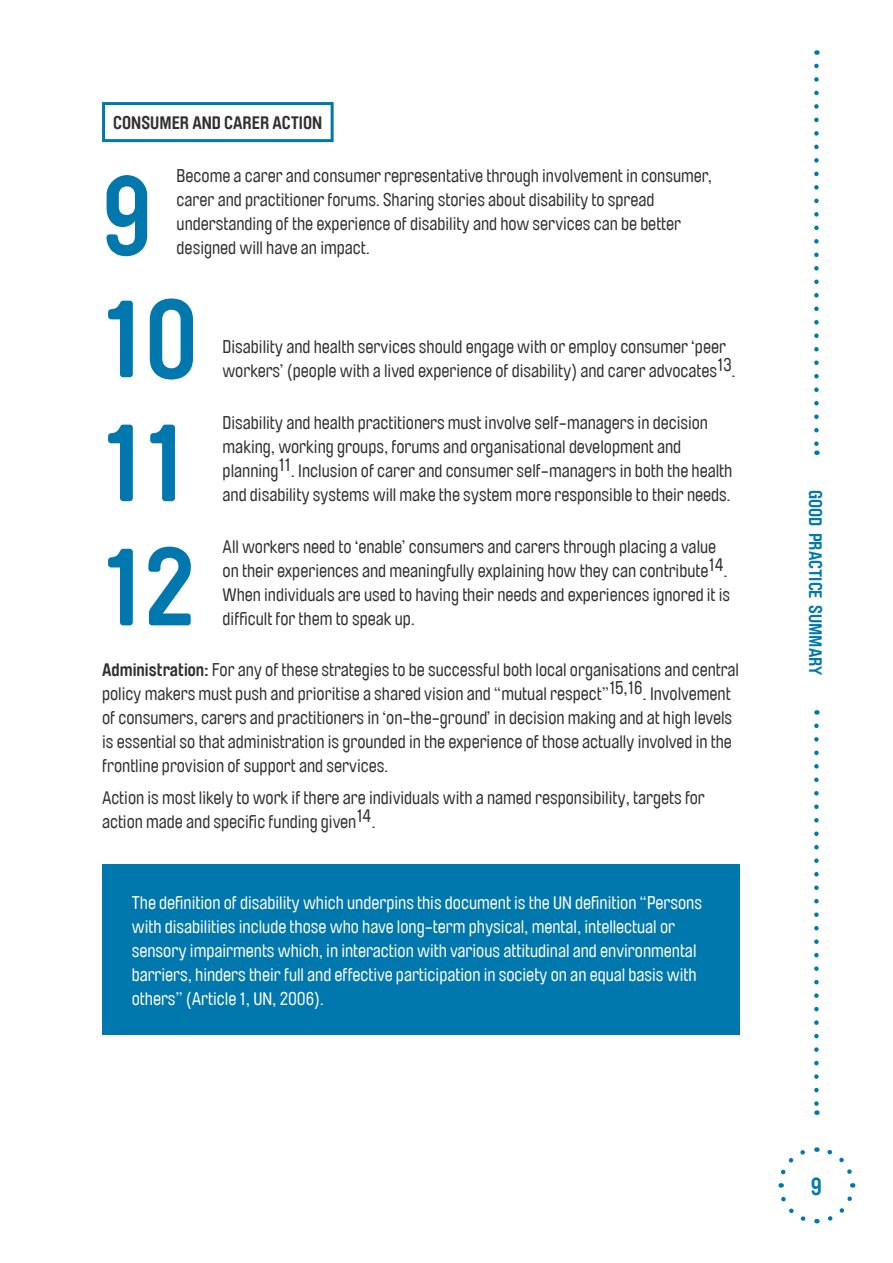
<style>
.page{position:relative;width:893px;height:1263px;background:#fff}
.page>*{position:absolute;margin:0;border:0;box-sizing:border-box;transform-origin:0 0}
.Paragraph_Style_1{font:700 108px "Brauer Neue";color:#0078ae}
.t1{font:700 24px "Brauer Neue";color:#0078ae}
.Paragraph_Style_1-2{font:18px/24px "Brauer Neue";color:#312f30}
.Paragraph_Style_1-3{font:18px/24px "Brauer Neue";color:#fff}
.Paragraph_Style_1-4{font:700 18px "Brauer Neue";color:#312f30}
.t2{font:700 18px "Brauer Neue";color:#0078ae}
.s1{font-weight:700}
</style>
<div class="page">
<svg style="left:828px;top:1183px;width:28px;height:38px"></svg>
<svg style="left:816px;top:1147px;width:36px;height:27px"></svg>
<svg style="left:778px;top:1150px;width:27px;height:37px"></svg>
<svg style="left:781px;top:1196px;width:36px;height:28px"></svg>
<svg style="left:814px;top:726px;width:5px;height:389px"></svg>
<svg style="left:814px;top:66px;width:5px;height:389px"></svg>
<div style="left:102px;top:864px;width:638px;height:170px;background:#0078ae"></div>
<div style="left:102px;top:102px;width:232px;height:40px;border:3px solid #0078ae"></div>
<p class="Paragraph_Style_1-4" style="left:113px;top:113px;width:211px">CONSUMER AND CARER ACTION</p>
<p class="Paragraph_Style_1" style="left:102px;top:154px;width:52px">9</p>
<p class="Paragraph_Style_1-2" style="left:177px;top:164px;width:537px">Become a carer and consumer representative through involvement in consumer, carer and practitioner forums. Sharing stories about disability to spread understanding of the experience of disability and how services can be better</p>
<p class="Paragraph_Style_1-2" style="left:177px;top:236px;width:195px">designed will have an impact.</p>
<p class="Paragraph_Style_1" style="left:102px;top:278px;width:98px">10</p>
<p class="Paragraph_Style_1-2" style="left:223px;top:335px;width:515px">Disability and health services should engage with or employ consumer ‘peer workers’ (people with a lived experience of disability) and carer advocates13.</p>
<p class="Paragraph_Style_1-2" style="left:223px;top:411px;width:511px">Disability and health practitioners must involve self-managers in decision making, working groups, forums and organisational development and planning11. Inclusion of carer and consumer self-managers in both the health</p>
<p class="Paragraph_Style_1" style="left:102px;top:402px;width:86px">11</p>
<p class="Paragraph_Style_1-2" style="left:223px;top:483px;width:510px">and disability systems will make the system more responsible to their needs.</p>
<p class="Paragraph_Style_1-2" style="left:223px;top:535px;width:509px">All workers need to ‘enable’ consumers and carers through placing a value on their experiences and meaningfully explaining how they can contribute14.<br>When individuals are used to having their needs and experiences ignored it is</p>
<p class="Paragraph_Style_1" style="left:102px;top:526px;width:94px">12</p>
<p class="Paragraph_Style_1-2" style="left:223px;top:607px;width:194px">difficult for them to speak up.</p>
<p class="Paragraph_Style_1-2" style="left:102px;top:658px;width:638px"><span class="s1">Administration:</span> For any of these strategies to be successful both local organisations and central policy makers must push and prioritise a shared vision and “mutual respect”15,16. Involvement of consumers, carers and practitioners in ‘on-the-ground’ in decision making and at high levels is essential so that administration is grounded in the experience of those actually involved in the frontline provision of support and services.</p>
<p class="Paragraph_Style_1-2" style="left:102px;top:786px;width:604px">Action is most likely to work if there are individuals with a named responsibility, targets for action made and specific funding given14.</p>
<p class="Paragraph_Style_1-3" style="left:132px;top:891px;width:572px">The definition of disability which underpins this document is the UN definition “Persons with disabilities include those who have long-term physical, mental, intellectual or sensory impairments which, in interaction with various attitudinal and environmental barriers, hinders their full and effective participation in society on an equal basis with others” (Article 1, UN, 2006).</p>
<p class="t2" style="left:826px;top:490px;width:187px;rotate:90deg">GOOD PRACTICE SUMMARY</p>
<h2 class="t1" style="left:811px;top:1173px;width:13px">9</h2>
</div>
